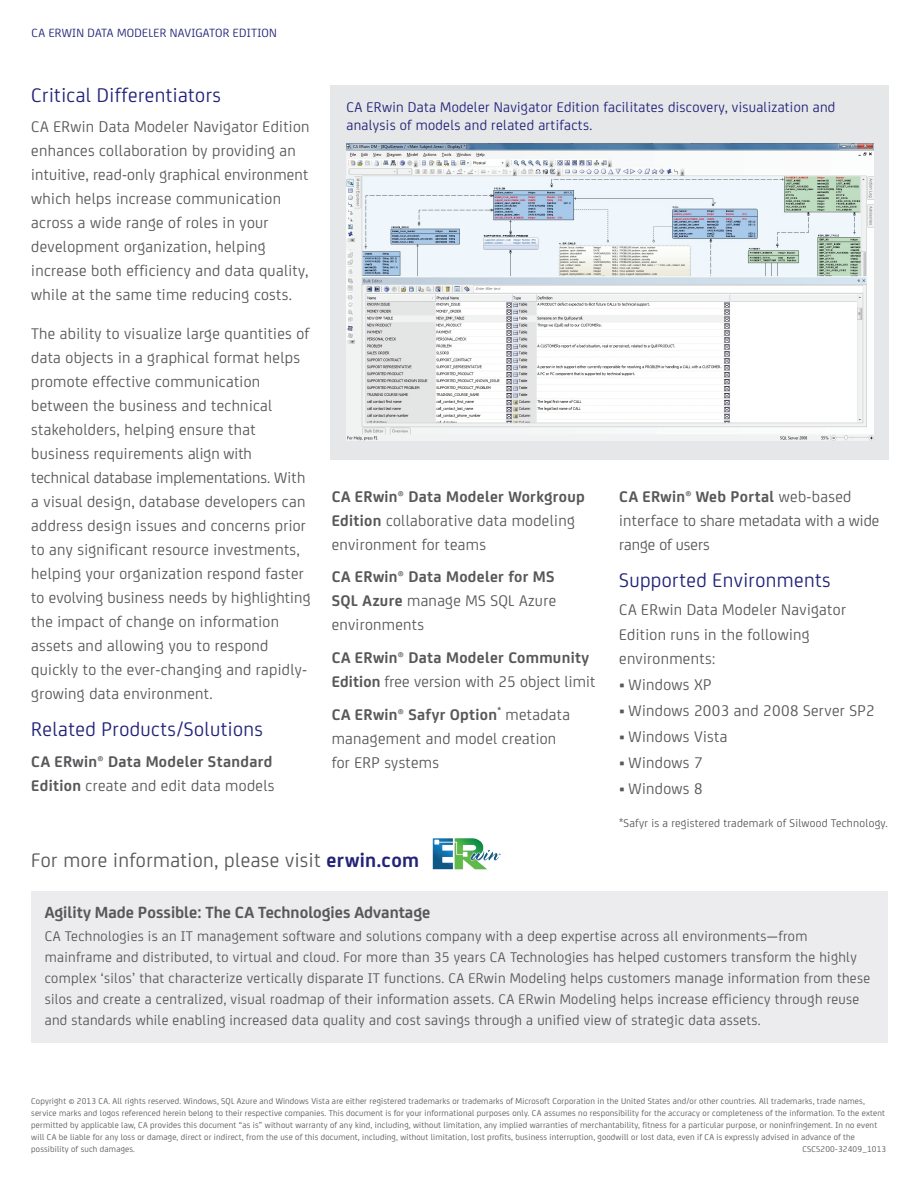
<style>
.page{position:relative;width:918px;height:1188px;background:#fff}
.page>*{position:absolute;margin:0;border:0;box-sizing:border-box;transform-origin:0 0}
.t1{font:21px "CA Sans";letter-spacing:.02em;color:#222378}
.t2{font:21px "CA Sans";letter-spacing:.02em;color:#57585a}
.t3{font:700 17.25px "CA Sans";color:#57585a}
.t4{font:16.5px/24px "CA Sans";letter-spacing:.02em;color:#57585a}
.t5{font:700 16.5px/24px "CA Sans";letter-spacing:.02em;color:#57585a}
.t6{font:16.5px/24px "CA Sans";color:#57585a}
.t7{font:15px/21px "CA Sans";letter-spacing:.02em;color:#57585a}
.t8{font:15px/18px "CA Sans";letter-spacing:.02em;color:#222378}
.t9{font:12.75px "CA Sans";letter-spacing:.02em;color:#222378}
.t10{font:12px "CA Sans";letter-spacing:.02em;color:#57585a}
.t11{font:9px/12px "CA Sans";letter-spacing:.02em;color:#57585a}
.s1{font-weight:400}
.s2{font-weight:700}
.s3{font-weight:700;color:#222378}
</style>
<div class="page">
<div style="left:330px;top:86px;width:558px;height:374px;background:#e6e7e9"></div>
<img style="left:346px;top:144px;width:528px;height:296px">
<div style="left:31px;top:892px;width:856px;height:151px;background:#ececee"></div>
<img style="left:432px;top:838px;width:68px;height:32px">
<p class="t9" style="left:32px;top:24px;width:247px">CA ERWIN DATA MODELER NAVIGATOR EDITION</p>
<p class="t1" style="left:31px;top:80px;width:191px">Critical Differentiators</p>
<p class="t4" style="left:31px;top:114px;width:280px">CA ERwin Data Modeler Navigator Edition enhances collaboration by providing an intuitive, read-only graphical environment which helps increase communication across a wide range of roles in your development organization, helping increase both efficiency and data quality, while at the same time reducing costs.</p>
<p class="t4" style="left:31px;top:320px;width:281px">The ability to visualize large quantities of data objects in a graphical format helps promote effective communication between the business and technical stakeholders, helping ensure that business requirements align with technical database implementations. With a visual design, database developers can address design issues and concerns prior to any significant resource investments, helping your organization respond faster to evolving business needs by highlighting the impact of change on information assets and allowing you to respond quickly to the ever-changing and rapidly&shy;growing data environment.</p>
<p class="t1" style="left:31px;top:714px;width:233px">Related Products/Solutions</p>
<p class="t5" style="left:31px;top:748px;width:245px">CA ERwin® Data Modeler Standard<br>Edition <span class="s1">create and edit data models</span></p>
<p class="t8" style="left:346px;top:97px;width:490px">CA ERwin Data Modeler Navigator Edition facilitates discovery, visualization and analysis of models and related artifacts.</p>
<p class="t4" style="left:332px;top:483px;width:255px"><span class="s2">CA ERwin® Data Modeler Workgroup<br>Edition</span> collaborative data modeling environment for teams</p>
<p class="t5" style="left:332px;top:564px;width:226px;text-align:justify">CA ERwin® Data Modeler for MS SQL Azure <span class="s1">manage MS SQL Azure environments</span></p>
<p class="t5" style="left:332px;top:644px;width:265px">CA ERwin® Data Modeler Community<br>Edition <span class="s1">free version with 25 object limit</span></p>
<p class="t4" style="left:332px;top:701px;width:240px"><span class="s2">CA ERwin® Safyr Option</span><sup>*</sup> metadata management and model creation for ERP systems</p>
<p class="t6" style="left:619px;top:483px;width:262px"><span class="s2">CA ERwin® Web Portal</span> web-based interface to share metadata with a wide range of users</p>
<p class="t1" style="left:619px;top:565px;width:213px">Supported Environments</p>
<p class="t4" style="left:619px;top:597px;width:228px">CA ERwin Data Modeler Navigator<br>Edition runs in the following environments:</p>
<p class="t4" style="left:619px;top:671px;width:94px">• Windows XP</p>
<p class="t4" style="left:619px;top:697px;width:257px">• Windows 2003 and 2008 Server SP2</p>
<p class="t4" style="left:619px;top:724px;width:110px">• Windows Vista</p>
<p class="t4" style="left:619px;top:750px;width:85px">• Windows 7</p>
<p class="t4" style="left:619px;top:776px;width:85px">• Windows 8</p>
<p class="t10" style="left:619px;top:815px;width:270px">*Safyr is a registered trademark of Silwood Technology.</p>
<p class="t2" style="left:31px;top:845px;width:389px">For more information, please visit <span class="s3">erwin.com</span></p>
<p class="t3" style="left:45px;top:899px;width:387px">Agility Made Possible: The CA Technologies Advantage</p>
<p class="t7" style="left:45px;top:925px;width:827px">CA Technologies is an IT management software and solutions company with a deep expertise across all environments—from mainframe and distributed, to virtual and cloud. For more than 35 years CA Technologies has helped customers transform the highly complex ‘silos’ that characterize vertically disparate IT functions. CA ERwin Modeling helps customers manage information from these silos and create a centralized, visual roadmap of their information assets. CA ERwin Modeling helps increase efficiency through reuse and standards while enabling increased data quality and cost savings through a unified view of strategic data assets.</p>
<p class="t11" style="left:31px;top:1094px;width:855px">Copyright © 2013 CA. All rights reserved. Windows, SQL Azure and Windows Vista are either registered trademarks or trademarks of Microsoft Corporation in the United States and/or other countries. All trademarks, trade names, service marks and logos referenced herein belong to their respective companies. This document is for your informational purposes only. CA assumes no responsibility for the accuracy or completeness of the information. To the extent permitted by applicable law, CA provides this document “as is” without warranty of any kind, including, without limitation, any implied warranties of merchantability, fitness for a particular purpose, or noninfringement. In no event will CA be liable for any loss or damage, direct or indirect, from the use of this document, including, without limitation, lost profits, business interruption, goodwill or lost data, even if CA is expressly advised in advance of the possibility of such damages.</p>
<p class="t11" style="left:802px;top:1142px;width:85px">CSCS200-32409_1013</p>
</div>
